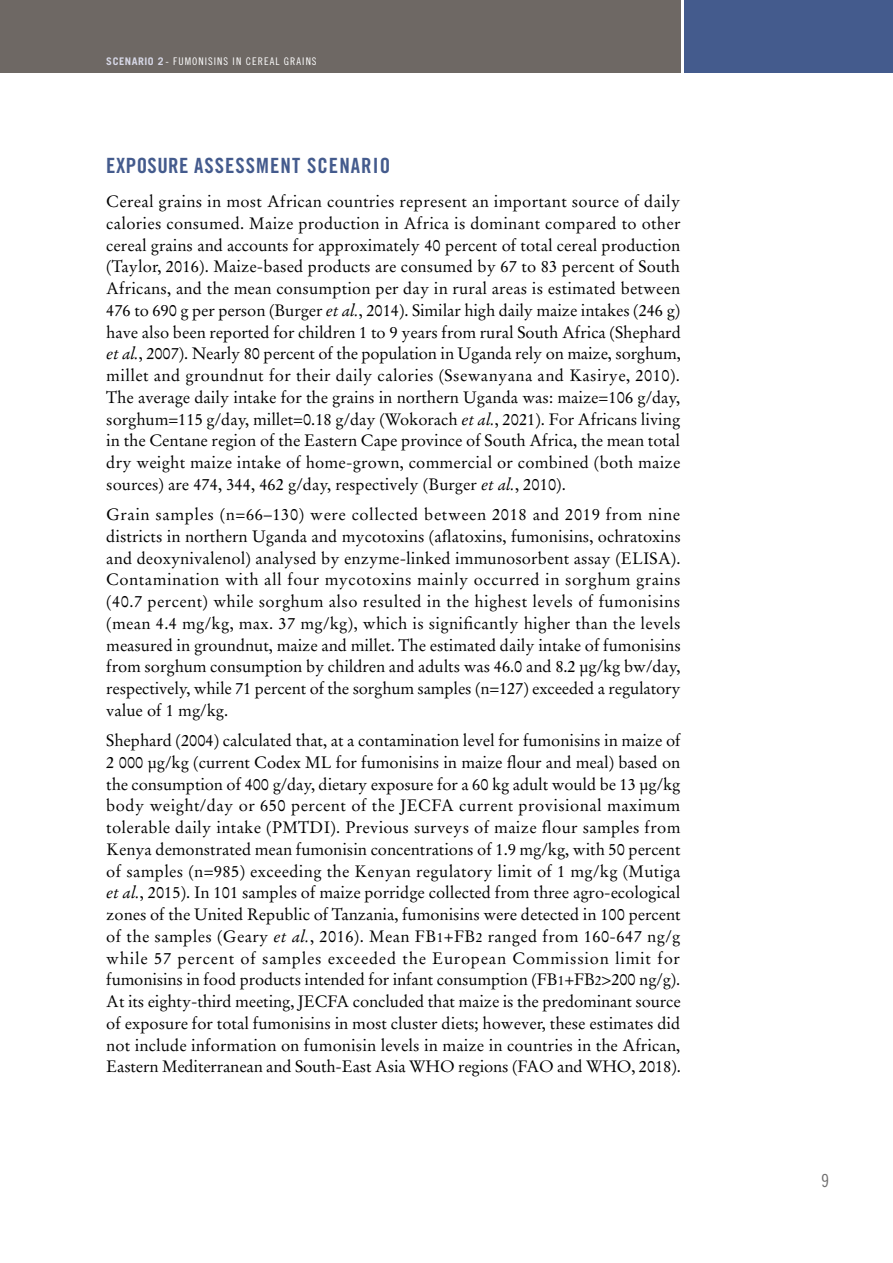
<style>
.page{position:relative;width:893px;height:1263px;background:#fff}
.page>*{position:absolute;margin:0;border:0;box-sizing:border-box;transform-origin:0 0}
.Heading02{font:21px "Trade Gothic LT Std Bd Cn 20";letter-spacing:.05em;color:#445b8d}
.t1{font:18px "Trade Gothic LT Std Cn 18";color:#706f6f}
.text01_NO_indent{font:16.5px/21.8px "Stempel Garamond LT Std";letter-spacing:-.01em;color:#000;text-align:justify}
.t2{font:10.5px "Trade Gothic LT Std Cn 18";letter-spacing:.1em;color:#fff}
.s1{font-family:"Trade Gothic LT Std";font-weight:700;color:#d7d8e7}
.s2{font-style:italic}
.s3{font-size:13.5px}
</style>
<div class="page">
<div style="left:685px;top:0;width:208px;height:72px;background:#445b8d"></div>
<div style="left:0;top:0;width:680px;height:72px;background:#6e6864"></div>
<p class="t2" style="left:106px;top:55px;width:212px"><span class="s1">SCENARIO 2</span>- FUMONISINS IN CEREAL GRAINS</p>
<p class="Heading02" style="left:106px;top:152px;width:285px">EXPOSURE ASSESSMENT SCENARIO</p>
<p class="text01_NO_indent" style="left:106px;top:191px;width:576px">Cereal grains in most African countries represent an important source of daily calories consumed. Maize production in Africa is dominant compared to other cereal grains and accounts for approximately 40 percent of total cereal production (Taylor, 2016). Maize-based products are consumed by 67 to 83 percent of South Africans, and the mean consumption per day in rural areas is estimated between 476 to 690 g per person (Burger <span class="s2">et al.</span>, 2014). Similar high daily maize intakes (246 g) have also been reported for children 1 to 9 years from rural South Africa (Shephard <span class="s2">et al.</span>, 2007). Nearly 80 percent of the population in Uganda rely on maize, sorghum, millet and groundnut for their daily calories (Ssewanyana and Kasirye, 2010).<br>The average daily intake for the grains in northern Uganda was: maize=106 g/day, sorghum=115 g/day, millet=0.18 g/day (Wokorach <span class="s2">et al.</span>, 2021). For Africans living in the Centane region of the Eastern Cape province of South Africa, the mean total dry weight maize intake of home-grown, commercial or combined (both maize sources) are 474, 344, 462 g/day, respectively (Burger <span class="s2">et al.</span>, 2010).</p>
<p class="text01_NO_indent" style="left:106px;top:504px;width:576px">Grain samples (n=66–130) were collected between 2018 and 2019 from nine districts in northern Uganda and mycotoxins (aflatoxins, fumonisins, ochratoxins and deoxynivalenol) analysed by enzyme-linked immunosorbent assay (ELISA).<br>Contamination with all four mycotoxins mainly occurred in sorghum grains (40.7 percent) while sorghum also resulted in the highest levels of fumonisins (mean 4.4 mg/kg, max. 37 mg/kg), which is significantly higher than the levels measured in groundnut, maize and millet. The estimated daily intake of fumonisins from sorghum consumption by children and adults was 46.0 and 8.2 μg/kg bw/day, respectively, while 71 percent of the sorghum samples (n=127) exceeded a regulatory value of 1 mg/kg.</p>
<p class="text01_NO_indent" style="left:106px;top:730px;width:576px">Shephard (2004) calculated that, at a contamination level for fumonisins in maize of 2 000 µg/kg (current Codex ML for fumonisins in maize flour and meal) based on the consumption of 400 g/day, dietary exposure for a 60 kg adult would be 13 µg/kg body weight/day or 650 percent of the JECFA current provisional maximum tolerable daily intake (PMTDI). Previous surveys of maize flour samples from Kenya demonstrated mean fumonisin concentrations of 1.9 mg/kg, with 50 percent of samples (n=985) exceeding the Kenyan regulatory limit of 1 mg/kg (Mutiga <span class="s2">et al.</span>, 2015). In 101 samples of maize porridge collected from three agro-ecological zones of the United Republic of Tanzania, fumonisins were detected in 100 percent of the samples (Geary <span class="s2">et al.</span>, 2016). Mean FB<span class="s3">1</span>+FB<span class="s3">2</span> ranged from 160-647 ng/g while 57 percent of samples exceeded the European Commission limit for fumonisins in food products intended for infant consumption (FB<span class="s3">1</span>+FB<span class="s3">2</span>&gt;200 ng/g).<br>At its eighty-third meeting, JECFA concluded that maize is the predominant source of exposure for total fumonisins in most cluster diets; however, these estimates did not include information on fumonisin levels in maize in countries in the African, Eastern Mediterranean and South-East Asia WHO regions (FAO and WHO, 2018).</p>
<p class="t1" style="left:821px;top:1169px;width:9px">9</p>
</div>
